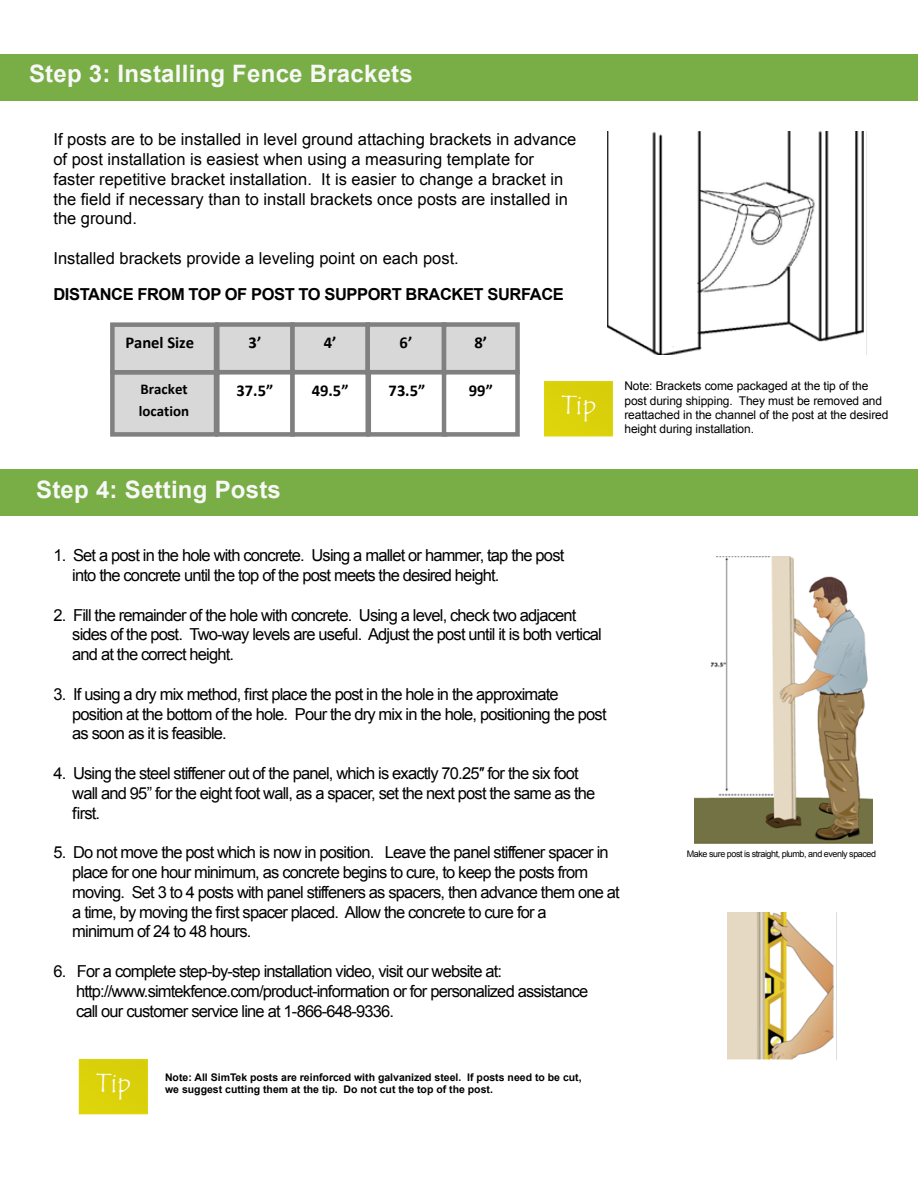
<style>
.page{position:relative;width:918px;height:1188px;background:#fff}
.page>*{position:absolute;margin:0;border:0;box-sizing:border-box;transform-origin:0 0}
.t1{font:27px "Tempus Sans ITC";letter-spacing:.005em;color:#fff}
.t2{font:700 24px "Arial";letter-spacing:.01em;color:#f8f8f9}
.t3{font:16.5px/19.8px "Arial";letter-spacing:-.05em;color:#000}
.t4{font:16.5px/19.8px "Arial";color:#000}
.t5{font:700 16.5px "Arial";letter-spacing:-.025em;color:#000}
.t6{font:700 16.5px "Calibri";letter-spacing:.005em;color:#000}
.t7{font:700 15px/21.3px "Calibri";letter-spacing:.005em;color:#000}
.t8{font:12px/14.4px "Arial";letter-spacing:-.01em;color:#000}
.t9{font:700 10.5px/12.6px "Arial";color:#000}
.t10{font:9px "Arial";letter-spacing:-.05em;color:#000}
</style>
<div class="page">
<div style="left:0;top:54px;width:918px;height:46px;background:#79ae46"></div>
<div style="left:217px;top:325px;width:76px;height:47px;background:#d8d8d8"></div>
<div style="left:215px;top:322px;width:80px;height:52px;border:4px solid #808080"></div>
<div style="left:293px;top:325px;width:75px;height:47px;background:#d8d8d8"></div>
<div style="left:290px;top:322px;width:80px;height:52px;border:4px solid #808080"></div>
<div style="left:368px;top:325px;width:76px;height:47px;background:#d8d8d8"></div>
<div style="left:366px;top:322px;width:80px;height:52px;border:4px solid #808080"></div>
<div style="left:444px;top:325px;width:74px;height:47px;background:#d8d8d8"></div>
<div style="left:442px;top:322px;width:78px;height:52px;border:4px solid #808080"></div>
<div style="left:215px;top:370px;width:80px;height:67px;border:4px solid #808080"></div>
<div style="left:290px;top:370px;width:80px;height:67px;border:4px solid #808080"></div>
<div style="left:367px;top:370px;width:80px;height:67px;border:4px solid #808080"></div>
<div style="left:442px;top:370px;width:78px;height:67px;border:4px solid #808080"></div>
<div style="left:112px;top:325px;width:104px;height:47px;background:#d8d8d8"></div>
<div style="left:110px;top:322px;width:108px;height:53px;border:4px solid #808080"></div>
<div style="left:112px;top:372px;width:104px;height:62px;background:#d8d8d8"></div>
<div style="left:110px;top:370px;width:108px;height:67px;border:4px solid #808080"></div>
<img style="left:608px;top:131px;width:259px;height:224px">
<div style="left:545px;top:382px;width:67px;height:54px;background:#dbd10b"></div>
<div style="left:544px;top:381px;width:69px;height:55px;border:1px solid #dfd50b"></div>
<div style="left:0;top:470px;width:918px;height:46px;background:#79ae46"></div>
<img style="left:695px;top:556px;width:177px;height:288px">
<img style="left:727px;top:912px;width:107px;height:147px">
<div style="left:79px;top:1060px;width:68px;height:54px;background:#dbd10b"></div>
<div style="left:79px;top:1059px;width:69px;height:55px;border:1px solid #dfd50b"></div>
<h2 class="t2" style="left:29px;top:58px;width:385px">Step 3: Installing Fence Brackets</h2>
<p class="t4" style="left:53px;top:130px;width:524px">If posts are to be installed in level ground attaching brackets in advance of post installation is easiest when using a measuring template for faster repetitive bracket installation. It is easier to change a bracket in the field if necessary than to install brackets once posts are installed in the ground.</p>
<p class="t4" style="left:53px;top:248px;width:407px">Installed brackets provide a leveling point on each post.</p>
<p class="t5" style="left:53px;top:283px;width:512px">DISTANCE FROM TOP OF POST TO SUPPORT BRACKET SURFACE</p>
<p class="t6" style="left:249px;top:332px;width:14px">3’</p>
<p class="t6" style="left:324px;top:332px;width:14px">4’</p>
<p class="t6" style="left:400px;top:332px;width:14px">6’</p>
<p class="t6" style="left:474px;top:332px;width:14px">8’</p>
<p class="t6" style="left:236px;top:380px;width:38px">37.5”</p>
<p class="t6" style="left:312px;top:380px;width:38px">49.5”</p>
<p class="t6" style="left:389px;top:380px;width:38px">73.5”</p>
<p class="t6" style="left:469px;top:380px;width:26px">99”</p>
<p class="t6" style="left:125px;top:332px;width:70px">Panel Size</p>
<p class="t7" style="left:139px;top:379px;width:52px">Bracket location</p>
<h1 class="t1" style="left:561px;top:388px;width:37px">Tip</h1>
<h2 class="t2" style="left:36px;top:473px;width:246px">Step 4: Setting Posts</h2>
<p class="t8" style="left:624px;top:379px;width:266px">Note: Brackets come packaged at the tip of the post during shipping. They must be removed and reattached in the channel of the post at the desired height during installation.</p>
<p class="t3" style="left:72px;top:546px;width:494px;text-indent:-19px">1. Set a post in the hole with concrete. Using a mallet or hammer, tap the post into the concrete until the top of the post meets the desired height.</p>
<p class="t3" style="left:72px;top:605px;width:531px;text-indent:-19px">2. Fill the remainder of the hole with concrete. Using a level, check two adjacent sides of the post. Two-way levels are useful. Adjust the post until it is both vertical and at the correct height.</p>
<p class="t3" style="left:72px;top:684px;width:536px;text-indent:-19px">3. If using a dry mix method, first place the post in the hole in the approximate position at the bottom of the hole. Pour the dry mix in the hole, positioning the post as soon as it is feasible.</p>
<p class="t3" style="left:72px;top:763px;width:525px;text-indent:-19px">4. Using the steel stiffener out of the panel, which is exactly 70.25″ for the six foot wall and 95” for the eight foot wall, as a spacer, set the next post the same as the first.</p>
<p class="t3" style="left:72px;top:843px;width:549px;text-indent:-19px">5. Do not move the post which is now in position. Leave the panel stiffener spacer in place for one hour minimum, as concrete begins to cure, to keep the posts from moving. Set 3 to 4 posts with panel stiffeners as spacers, then advance them one at a time, by moving the first spacer placed. Allow the concrete to cure for a<br>minimum of 24 to 48 hours.</p>
<p class="t3" style="left:76px;top:961px;width:514px;text-indent:-23px">6. For a complete step-by-step installation video, visit our website at: http://www.simtekfence.com/product-information or for personalized assistance call our customer service line at 1-866-648-9336.</p>
<h1 class="t1" style="left:96px;top:1066px;width:37px">Tip</h1>
<p class="t9" style="left:165px;top:1071px;width:418px">Note: All SimTek posts are reinforced with galvanized steel. If posts need to be cut, we suggest cutting them at the tip. Do not cut the top of the post.</p>
<p class="t10" style="left:687px;top:848px;width:191px">Make sure post is straight, plumb, and evenly spaced</p>
</div>
